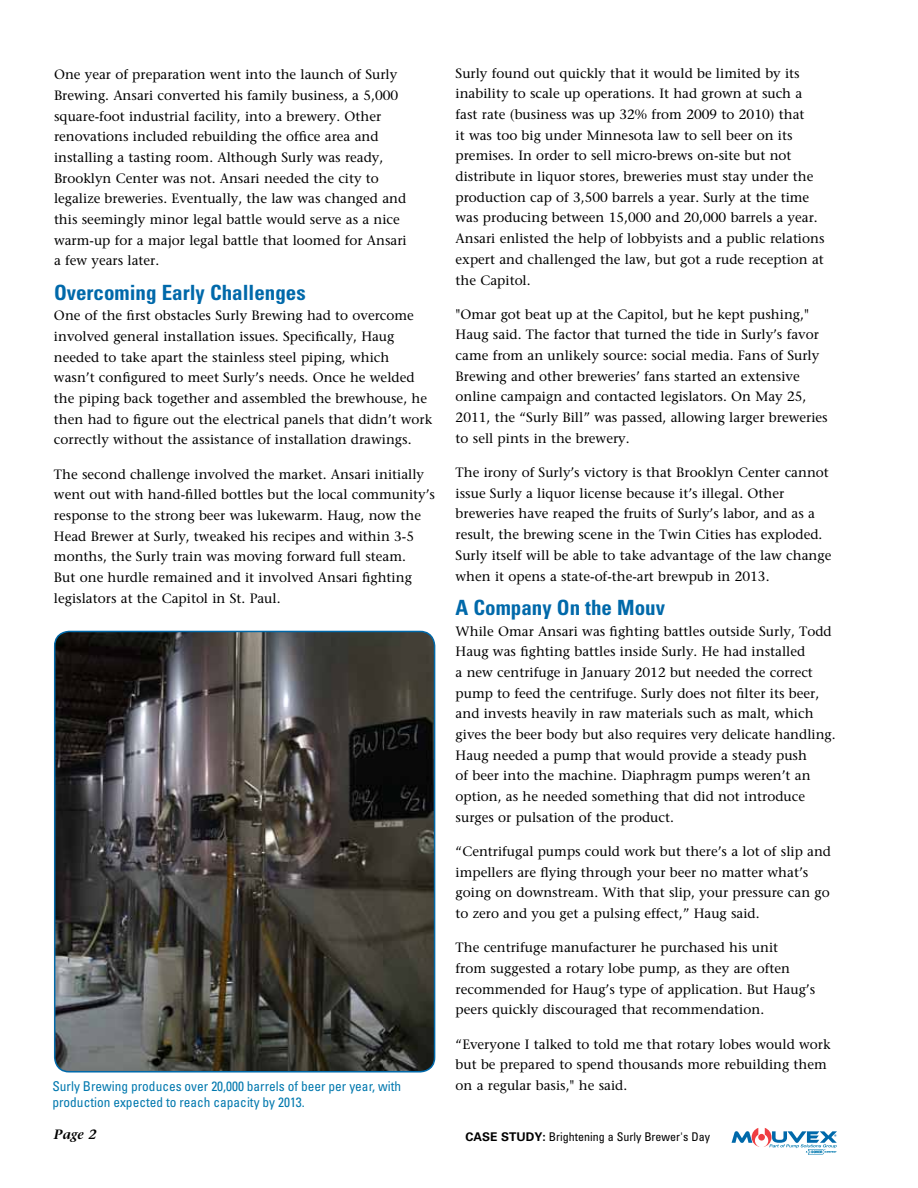
<style>
.page{position:relative;width:918px;height:1188px;background:#fff}
.page>*{position:absolute;margin:0;border:0;box-sizing:border-box;transform-origin:0 0}
.t1{font:700 condensed 21px "Univers";color:#0069aa}
.t2{font:13.5px/20.7px "Stone Serif";color:#000}
.t3{font:condensed 13.5px/16.2px "Univers";color:#0078ae}
.t4{font:italic 600 13.5px "Stone Serif";color:#000}
.t5{font:condensed 12px "Univers";color:#000}
.s1{font-weight:700;font-stretch:normal}
</style>
<div class="page">
<img style="left:55px;top:631px;width:379px;height:439px">
<div style="left:54px;top:631px;width:381px;height:442px;border:2px solid #0069aa;border-radius:14px"></div>
<svg style="left:732px;top:1128px;width:105px;height:27px"></svg>
<p class="t2" style="left:54px;top:64px;width:354px">One year of preparation went into the launch of Surly Brewing. Ansari converted his family business, a 5,000 square-foot industrial facility, into a brewery. Other renovations included rebuilding the office area and installing a tasting room. Although Surly was ready, Brooklyn Center was not. Ansari needed the city to legalize breweries. Eventually, the law was changed and this seemingly minor legal battle would serve as a nice warm-up for a major legal battle that loomed for Ansari a few years later.</p>
<h1 class="t1" style="left:54px;top:279px;width:253px">Overcoming Early Challenges</h1>
<p class="t2" style="left:54px;top:305px;width:380px">One of the first obstacles Surly Brewing had to overcome involved general installation issues. Specifically, Haug needed to take apart the stainless steel piping, which wasn’t configured to meet Surly’s needs. Once he welded the piping back together and assembled the brewhouse, he then had to figure out the electrical panels that didn’t work correctly without the assistance of installation drawings.</p>
<p class="t2" style="left:54px;top:464px;width:382px">The second challenge involved the market. Ansari initially went out with hand-filled bottles but the local community’s response to the strong beer was lukewarm. Haug, now the Head Brewer at Surly, tweaked his recipes and within 3-5 months, the Surly train was moving forward full steam.<br>But one hurdle remained and it involved Ansari fighting legislators at the Capitol in St. Paul.</p>
<p class="t3" style="left:52px;top:1078px;width:350px">Surly Brewing produces over 20,000 barrels of beer per year, with production expected to reach capacity by 2013.</p>
<p class="t4" style="left:54px;top:1126px;width:44px">Page 2</p>
<p class="t2" style="left:456px;top:63px;width:370px">Surly found out quickly that it would be limited by its inability to scale up operations. It had grown at such a fast rate (business was up 32% from 2009 to 2010) that<br>it was too big under Minnesota law to sell beer on its premises. In order to sell micro-brews on-site but not distribute in liquor stores, breweries must stay under the production cap of 3,500 barrels a year. Surly at the time was producing between 15,000 and 20,000 barrels a year.<br>Ansari enlisted the help of lobbyists and a public relations expert and challenged the law, but got a rude reception at the Capitol.</p>
<p class="t2" style="left:456px;top:304px;width:374px">"Omar got beat up at the Capitol, but he kept pushing," Haug said. The factor that turned the tide in Surly’s favor came from an unlikely source: social media. Fans of Surly Brewing and other breweries’ fans started an extensive online campaign and contacted legislators. On May 25, 2011, the “Surly Bill” was passed, allowing larger breweries to sell pints in the brewery.</p>
<p class="t2" style="left:456px;top:462px;width:377px">The irony of Surly’s victory is that Brooklyn Center cannot issue Surly a liquor license because it’s illegal. Other breweries have reaped the fruits of Surly’s labor, and as a result, the brewing scene in the Twin Cities has exploded.<br>Surly itself will be able to take advantage of the law change when it opens a state-of-the-art brewpub in 2013.</p>
<h1 class="t1" style="left:456px;top:595px;width:211px">A Company On the Mouv</h1>
<p class="t2" style="left:456px;top:621px;width:382px">While Omar Ansari was fighting battles outside Surly, Todd Haug was fighting battles inside Surly. He had installed<br>a new centrifuge in January 2012 but needed the correct pump to feed the centrifuge. Surly does not filter its beer, and invests heavily in raw materials such as malt, which gives the beer body but also requires very delicate handling.<br>Haug needed a pump that would provide a steady push<br>of beer into the machine. Diaphragm pumps weren’t an option, as he needed something that did not introduce surges or pulsation of the product.</p>
<p class="t2" style="left:456px;top:841px;width:377px">“Centrifugal pumps could work but there’s a lot of slip and impellers are flying through your beer no matter what’s going on downstream. With that slip, your pressure can go to zero and you get a pulsing effect,” Haug said.</p>
<p class="t2" style="left:456px;top:937px;width:361px">The centrifuge manufacturer he purchased his unit<br>from suggested a rotary lobe pump, as they are often recommended for Haug’s type of application. But Haug’s peers quickly discouraged that recommendation.</p>
<p class="t2" style="left:456px;top:1034px;width:376px">“Everyone I talked to told me that rotary lobes would work but be prepared to spend thousands more rebuilding them on a regular basis," he said.</p>
<p class="t5" style="left:466px;top:1130px;width:246px"><span class="s1">CASE STUDY:</span> Brightening a Surly Brewer's Day</p>
</div>
